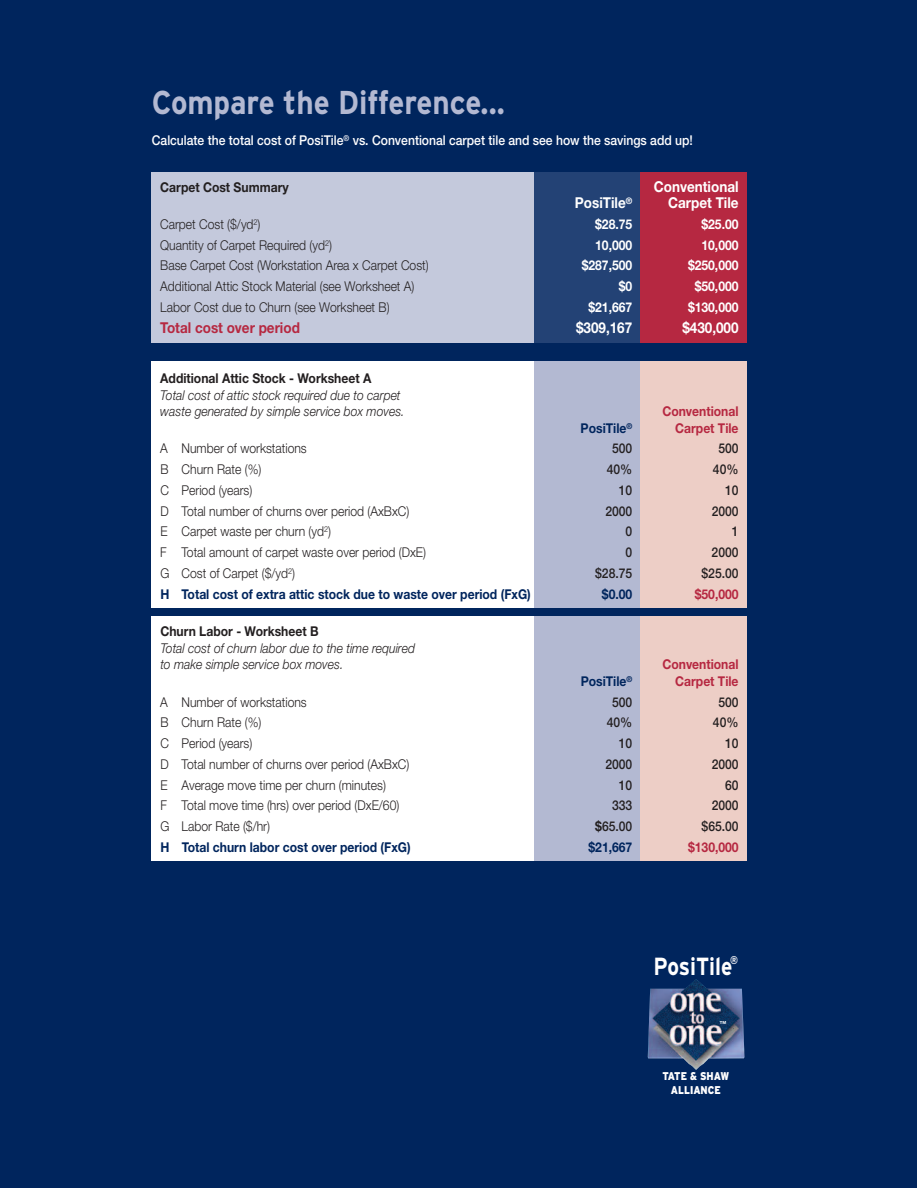
<style>
.page{position:relative;width:918px;height:1188px;background:#fff}
.page>*{position:absolute;margin:0;border:0;box-sizing:border-box;transform-origin:0 0}
.t1{font:700 33px "Interstate";color:#b3b9d2;scale:.9 1}
.t2{font:700 24.75px "Interstate";color:#fff;scale:.85 1}
.t3{font:700 15px "Helvetica Neue";color:#fff;scale:.9 1}
.t4{font:700 15px "Helvetica Neue";color:#b62841;scale:.9 1}
.t5{font:300 13.5px "Helvetica Neue";color:#231f20;scale:.9 1}
.t6{font:italic 300 13.5px/16.5px "Helvetica Neue";color:#231f20;scale:.9 1}
.t7{font:700 13.5px "Helvetica Neue";color:#00255d;scale:.9 1}
.t8{font:500 13.5px "Helvetica Neue";color:#231f20;scale:.9 1}
.t9{font:500 13.5px "Helvetica Neue";color:#fff;scale:.9 1}
.t10{font:700 13.5px "Helvetica Neue";color:#231f20;scale:.9 1}
.t11{font:700 13.5px "Helvetica Neue";color:#fff;scale:.9 1}
.t12{font:700 13.5px "Helvetica Neue";color:#b62841;scale:.9 1}
.t13{font:900 11.25px/14.5px "Interstate";color:#fff;text-align:center;scale:.85 1}
.t14{font:700 4.2px "Helvetica Neue";color:#fff}
.s1{font-weight:700}
</style>
<div class="page">
<div style="left:1px;top:0;width:916px;height:1188px;background:#00255d"></div>
<div style="left:152px;top:172px;width:595px;height:170px;background:#c4c9dc"></div>
<div style="left:152px;top:362px;width:595px;height:246px;background:#fff"></div>
<div style="left:152px;top:617px;width:595px;height:244px;background:#fff"></div>
<div style="left:534px;top:172px;width:213px;height:170px;background:#234275"></div>
<div style="left:534px;top:362px;width:213px;height:246px;background:#b3b9d2"></div>
<div style="left:534px;top:617px;width:213px;height:244px;background:#b3b9d2"></div>
<div style="left:641px;top:172px;width:106px;height:170px;background:#b62841"></div>
<div style="left:641px;top:362px;width:106px;height:246px;background:#edcec6"></div>
<div style="left:641px;top:617px;width:106px;height:244px;background:#edcec6"></div>
<img style="left:648px;top:979px;width:97px;height:91px">
<h1 class="t1" style="left:152px;top:83px;width:394px">Compare the Difference...</h1>
<p class="t9" style="left:152px;top:132px;width:603px">Calculate the total cost of PosiTile<sup>®</sup> vs. Conventional carpet tile and see how the savings add up!</p>
<p class="t10" style="left:160px;top:182px;width:144px">Carpet Cost Summary</p>
<p class="t3" style="left:654px;top:181px;width:96px">Conventional</p>
<p class="t3" style="left:575px;top:197px;width:65px">PosiTile<sup>®</sup></p>
<p class="t3" style="left:668px;top:197px;width:80px">Carpet Tile</p>
<p class="t5" style="left:160px;top:219px;width:113px">Carpet Cost ($/yd<sup>2</sup>)</p>
<p class="t11" style="left:595px;top:219px;width:43px">$28.75</p>
<p class="t11" style="left:702px;top:219px;width:43px">$25.00</p>
<p class="t5" style="left:160px;top:240px;width:192px">Quantity of Carpet Required (yd<sup>2</sup>)</p>
<p class="t11" style="left:595px;top:240px;width:43px">10,000</p>
<p class="t11" style="left:702px;top:240px;width:43px">10,000</p>
<p class="t5" style="left:160px;top:261px;width:300px">Base Carpet Cost (Workstation Area x Carpet Cost)</p>
<p class="t11" style="left:582px;top:261px;width:58px">$287,500</p>
<p class="t11" style="left:688px;top:261px;width:58px">$250,000</p>
<p class="t5" style="left:160px;top:281px;width:284px">Additional Attic Stock Material (see Worksheet A)</p>
<p class="t11" style="left:619px;top:281px;width:16px">$0</p>
<p class="t11" style="left:695px;top:281px;width:50px">$50,000</p>
<p class="t5" style="left:160px;top:302px;width:256px">Labor Cost due to Churn (see Worksheet B)</p>
<p class="t11" style="left:588px;top:302px;width:50px">$21,667</p>
<p class="t11" style="left:688px;top:302px;width:58px">$130,000</p>
<p class="t4" style="left:160px;top:322px;width:157px">Total cost over period</p>
<p class="t3" style="left:576px;top:322px;width:64px">$309,167</p>
<p class="t3" style="left:682px;top:322px;width:64px">$430,000</p>
<p class="t10" style="left:160px;top:373px;width:236px">Additional Attic Stock - Worksheet A</p>
<p class="t6" style="left:160px;top:388px;width:273px">Total cost of attic stock required due to carpet waste generated by simple service box moves.</p>
<p class="t12" style="left:662px;top:406px;width:86px">Conventional</p>
<p class="t7" style="left:581px;top:423px;width:59px">PosiTile<sup>®</sup></p>
<p class="t12" style="left:675px;top:423px;width:72px">Carpet Tile</p>
<p class="t5" style="left:160px;top:444px;width:164px">A Number of workstations</p>
<p class="t8" style="left:612px;top:441px;width:24px">500</p>
<p class="t8" style="left:718px;top:441px;width:24px">500</p>
<p class="t5" style="left:160px;top:464px;width:114px">B Churn Rate (%)</p>
<p class="t8" style="left:607px;top:461px;width:30px">40%</p>
<p class="t8" style="left:713px;top:461px;width:30px">40%</p>
<p class="t5" style="left:160px;top:485px;width:104px">C Period (years)</p>
<p class="t8" style="left:619px;top:482px;width:16px">10</p>
<p class="t8" style="left:725px;top:482px;width:16px">10</p>
<p class="t5" style="left:160px;top:506px;width:278px">D Total number of churns over period (AxBxC)</p>
<p class="t8" style="left:605px;top:503px;width:31px">2000</p>
<p class="t8" style="left:712px;top:503px;width:31px">2000</p>
<p class="t5" style="left:160px;top:527px;width:191px">E Carpet waste per churn (yd<sup>2</sup>)</p>
<p class="t8" style="left:626px;top:524px;width:9px">0</p>
<p class="t8" style="left:732px;top:524px;width:9px">1</p>
<p class="t5" style="left:160px;top:547px;width:297px">F Total amount of carpet waste over period (DxE)</p>
<p class="t8" style="left:626px;top:544px;width:9px">0</p>
<p class="t8" style="left:712px;top:544px;width:31px">2000</p>
<p class="t5" style="left:160px;top:568px;width:151px">G Cost of Carpet ($/yd<sup>2</sup>)</p>
<p class="t8" style="left:595px;top:565px;width:43px">$28.75</p>
<p class="t8" style="left:702px;top:565px;width:43px">$25.00</p>
<p class="t7" style="left:160px;top:589px;width:413px">H Total cost of extra attic stock due to waste over period (FxG)</p>
<p class="t7" style="left:602px;top:589px;width:35px">$0.00</p>
<p class="t12" style="left:695px;top:589px;width:50px">$50,000</p>
<p class="t10" style="left:160px;top:627px;width:177px">Churn Labor - Worksheet B</p>
<p class="t6" style="left:160px;top:641px;width:284px">Total cost of churn labor due to the time required to make simple service box moves.</p>
<p class="t12" style="left:662px;top:660px;width:86px">Conventional</p>
<p class="t7" style="left:581px;top:676px;width:59px">PosiTile<sup>®</sup></p>
<p class="t12" style="left:675px;top:676px;width:72px">Carpet Tile</p>
<p class="t5" style="left:160px;top:697px;width:164px">A Number of workstations</p>
<p class="t8" style="left:612px;top:694px;width:24px">500</p>
<p class="t8" style="left:718px;top:694px;width:24px">500</p>
<p class="t5" style="left:160px;top:718px;width:114px">B Churn Rate (%)</p>
<p class="t8" style="left:607px;top:715px;width:30px">40%</p>
<p class="t8" style="left:713px;top:715px;width:30px">40%</p>
<p class="t5" style="left:160px;top:738px;width:104px">C Period (years)</p>
<p class="t8" style="left:619px;top:736px;width:16px">10</p>
<p class="t8" style="left:725px;top:736px;width:16px">10</p>
<p class="t5" style="left:160px;top:759px;width:278px">D Total number of churns over period (AxBxC)</p>
<p class="t8" style="left:605px;top:756px;width:31px">2000</p>
<p class="t8" style="left:712px;top:756px;width:31px">2000</p>
<p class="t5" style="left:160px;top:780px;width:252px">E Average move time per churn (minutes)</p>
<p class="t8" style="left:619px;top:777px;width:16px">10</p>
<p class="t8" style="left:725px;top:777px;width:16px">60</p>
<p class="t5" style="left:160px;top:801px;width:267px">F Total move time (hrs) over period (DxE/60)</p>
<p class="t8" style="left:612px;top:798px;width:24px">333</p>
<p class="t8" style="left:712px;top:798px;width:31px">2000</p>
<p class="t5" style="left:160px;top:821px;width:123px">G Labor Rate ($/hr)</p>
<p class="t8" style="left:595px;top:819px;width:43px"><span class="s1">$</span>65.00</p>
<p class="t8" style="left:702px;top:819px;width:43px">$65.00</p>
<p class="t7" style="left:160px;top:842px;width:280px">H Total churn labor cost over period (FxG)</p>
<p class="t7" style="left:589px;top:842px;width:50px">$21,667</p>
<p class="t12" style="left:688px;top:842px;width:58px">$130,000</p>
<h2 class="t2" style="left:654px;top:952px;width:101px">PosiTile<sup>®</sup></h2>
<p class="t14" style="left:720px;top:1021px;width:8px">TM</p>
<p class="t13" style="left:662px;top:1069px;width:80px">TATE &amp; SHAW<br>ALLIANCE</p>
</div>
